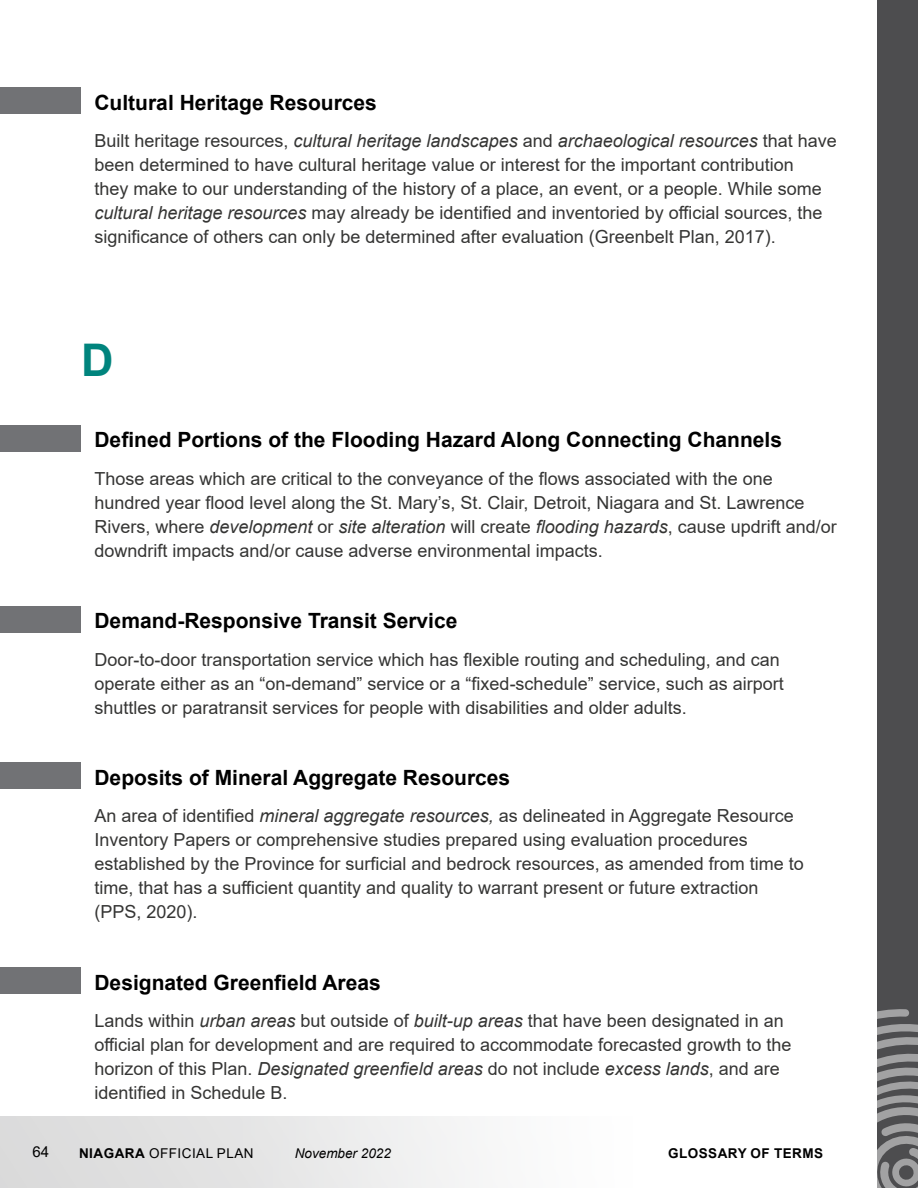
<style>
.page{position:relative;width:918px;height:1188px;background:#fff}
.page>*{position:absolute;margin:0;border:0;box-sizing:border-box;transform-origin:0 0}
.t1{font:700 45px "Arial";color:#00847d}
.t2{font:700 21px "Arial";color:#000}
.Body_-_cheated_margi{font:18px/24px "Arial";color:#353534}
.t3{font:15px "Arial";color:#000}
.t4{font:13.5px "Arial";letter-spacing:.035em;color:#000}
.t5{font:700 13.5px "Arial";letter-spacing:.035em;color:#000}
.t6{font:italic 13.5px "Arial";color:#000}
.s1{font-style:italic}
.s2{font-weight:700}
</style>
<div class="page">
<div style="left:0;top:1117px;width:878px;height:71px;background:linear-gradient(to right,#dadadb,#fff)"></div>
<div style="left:878px;top:0;width:40px;height:1188px;background:#4d4d4f"></div>
<svg style="left:876px;top:1008px;width:42px;height:180px"></svg>
<div style="left:0;top:88px;width:81px;height:26px;background:#717275"></div>
<div style="left:0;top:425px;width:81px;height:27px;background:#717275"></div>
<div style="left:0;top:606px;width:81px;height:26px;background:#717275"></div>
<div style="left:0;top:763px;width:81px;height:26px;background:#717275"></div>
<div style="left:0;top:968px;width:81px;height:26px;background:#717275"></div>
<h3 class="t2" style="left:94px;top:88px;width:284px">Cultural Heritage Resources</h3>
<p class="Body_-_cheated_margi" style="left:94px;top:129px;width:744px">Built heritage resources, <span class="s1">cultural heritage landscapes</span> and <span class="s1">archaeological resources</span> that have been determined to have cultural heritage value or interest for the important contribution<br>they make to our understanding of the history of a place, an event, or a people. While some <span class="s1">cultural heritage resources</span> may already be identified and inventoried by official sources, the significance of others can only be determined after evaluation (Greenbelt Plan, 2017).</p>
<h2 class="t1" style="left:81px;top:329px;width:34px">D</h2>
<h3 class="t2" style="left:94px;top:425px;width:689px">Defined Portions of the Flooding Hazard Along Connecting Channels</h3>
<p class="Body_-_cheated_margi" style="left:94px;top:466px;width:744px">Those areas which are critical to the conveyance of the flows associated with the one hundred year flood level along the St. Mary’s, St. Clair, Detroit, Niagara and St. Lawrence Rivers, where <span class="s1">development</span> or <span class="s1">site alteration</span> will create <span class="s1">flooding hazards</span>, cause updrift and/or downdrift impacts and/or cause adverse environmental impacts.</p>
<h3 class="t2" style="left:94px;top:606px;width:364px">Demand-Responsive Transit Service</h3>
<p class="Body_-_cheated_margi" style="left:94px;top:647px;width:691px">Door-to-door transportation service which has flexible routing and scheduling, and can operate either as an “on-demand” service or a “fixed-schedule” service, such as airport shuttles or paratransit services for people with disabilities and older adults.</p>
<h3 class="t2" style="left:94px;top:763px;width:417px">Deposits of Mineral Aggregate Resources</h3>
<p class="Body_-_cheated_margi" style="left:94px;top:804px;width:711px">An area of identified <span class="s1">mineral aggregate resources,</span> as delineated in Aggregate Resource Inventory Papers or comprehensive studies prepared using evaluation procedures established by the Province for surficial and bedrock resources, as amended from time to time, that has a sufficient quantity and quality to warrant present or future extraction (PPS, 2020).</p>
<h3 class="t2" style="left:94px;top:967px;width:288px">Designated Greenfield Areas</h3>
<p class="Body_-_cheated_margi" style="left:94px;top:1009px;width:698px">Lands within <span class="s1">urban areas</span> but outside of <span class="s1">built-up areas</span> that have been designated in an official plan for development and are required to accommodate forecasted growth to the horizon of this Plan. <span class="s1">Designated greenfield areas</span> do not include <span class="s1">excess lands</span>, and are identified in Schedule B.</p>
<p class="t3" style="left:32px;top:1142px;width:18px">64</p>
<p class="t4" style="left:79px;top:1144px;width:176px"><span class="s2">NIAGARA</span> OFFICIAL PLAN</p>
<p class="t6" style="left:295px;top:1144px;width:98px">November 2022</p>
<p class="t5" style="left:668px;top:1144px;width:157px">GLOSSARY OF TERMS</p>
</div>
